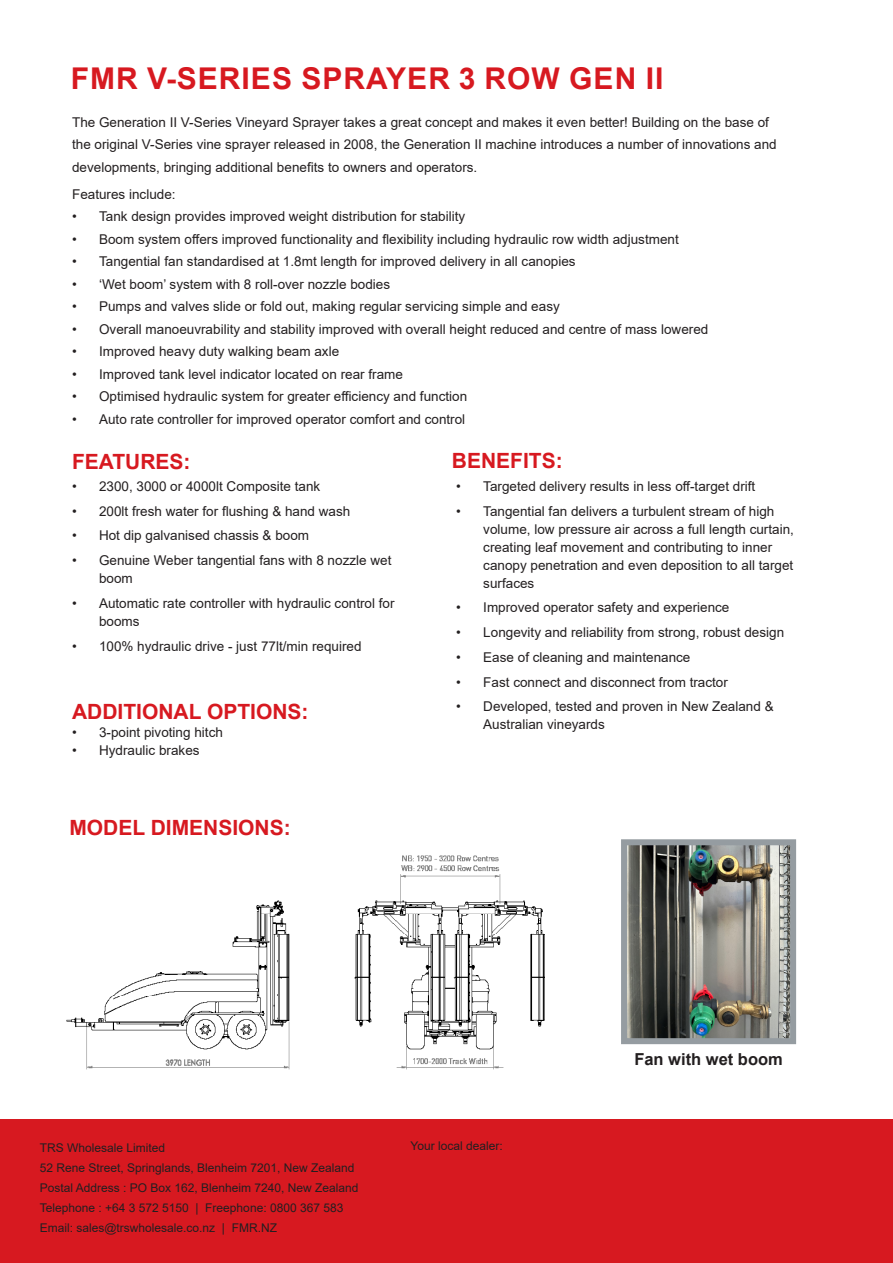
<style>
.page{position:relative;width:893px;height:1263px;background:#fff}
.page>*{position:absolute;margin:0;border:0;box-sizing:border-box;transform-origin:0 0}
.t1{font:700 30px "Arial";letter-spacing:.035em;color:#d71920}
.t2{font:700 21px "Arial";color:#d71920}
.t3{font:700 16.5px "Arial";color:#231f20}
.t4{font:13.5px/18px "Arial";color:#231f20}
.t5{font:12px "Arial";color:#231f20}
.s1{color:#d1232a}
</style>
<div class="page">
<div style="left:0;top:1120px;width:893px;height:143px;background:#d71920"></div>
<img style="left:628px;top:846px;width:161px;height:191px">
<div style="left:621px;top:839px;width:175px;height:205px;border:6px solid #959ca1"></div>
<img style="left:66px;top:855px;width:478px;height:214px">
<p class="t1" style="left:71px;top:58px;width:594px">FMR V-SERIES SPRAYER 3 ROW GEN II</p>
<p class="t4" style="left:72px;top:111px;width:706px;line-height:22.5px">The Generation II V-Series Vineyard Sprayer takes a great concept and makes it even better! Building on the base of the original V-Series vine sprayer released in 2008, the Generation II machine introduces a number of innovations and developments, bringing additional benefits to owners and operators.</p>
<p class="t4" style="left:72px;top:185px;width:105px">Features include:</p>
<p class="t4" style="left:72px;top:208px;width:395px">• Tank design provides improved weight distribution for stability</p>
<p class="t4" style="left:72px;top:230px;width:608px">• Boom system offers improved functionality and flexibility including hydraulic row width adjustment</p>
<p class="t4" style="left:72px;top:253px;width:505px">• Tangential fan standardised at 1.8mt length for improved delivery in all canopies</p>
<p class="t4" style="left:72px;top:275px;width:320px">• ‘Wet boom’ system with 8 roll-over nozzle bodies</p>
<p class="t4" style="left:72px;top:298px;width:489px">• Pumps and valves slide or fold out, making regular servicing simple and easy</p>
<p class="t4" style="left:72px;top:320px;width:638px">• Overall manoeuvrability and stability improved with overall height reduced and centre of mass lowered</p>
<p class="t4" style="left:72px;top:343px;width:269px">• Improved heavy duty walking beam axle</p>
<p class="t4" style="left:72px;top:365px;width:332px">• Improved tank level indicator located on rear frame</p>
<p class="t4" style="left:72px;top:388px;width:397px">• Optimised hydraulic system for greater efficiency and function</p>
<p class="t4" style="left:72px;top:410px;width:395px">• Auto rate controller for improved operator comfort and control</p>
<p class="t2" style="left:72px;top:447px;width:120px">FEATURES:</p>
<p class="t2" style="left:452px;top:445px;width:112px">BENEFITS:</p>
<p class="t4" style="left:72px;top:477px;width:250px">• 2300, 3000 or 4000lt Composite tank</p>
<p class="t4" style="left:72px;top:502px;width:280px">• 200lt fresh water for flushing &amp; hand wash</p>
<p class="t4" style="left:72px;top:526px;width:239px">• Hot dip galvanised chassis &amp; boom</p>
<p class="t4" style="left:99px;top:551px;width:294px;text-indent:-27px">• Genuine Weber tangential fans with 8 nozzle wet boom</p>
<p class="t4" style="left:99px;top:594px;width:297px;text-indent:-27px">• Automatic rate controller with hydraulic control for booms</p>
<p class="t4" style="left:72px;top:637px;width:291px">• 100% hydraulic drive - just 77lt/min required</p>
<p class="t2" style="left:72px;top:696px;width:238px">ADDITIONAL OPTIONS:</p>
<p class="t4" style="left:72px;top:723px;width:152px">• 3-point pivoting hitch</p>
<p class="t4" style="left:72px;top:741px;width:129px">• Hydraulic brakes</p>
<p class="t2" style="left:69px;top:812px;width:223px">MODEL DIMENSIONS<span class="s1">:</span></p>
<p class="t4" style="left:456px;top:477px;width:301px">• Targeted delivery results in less off-target drift</p>
<p class="t4" style="left:483px;top:502px;width:312px;text-indent:-27px">• Tangential fan delivers a turbulent stream of high volume, low pressure air across a full length curtain, creating leaf movement and contributing to inner canopy penetration and even deposition to all target surfaces</p>
<p class="t4" style="left:456px;top:598px;width:275px">• Improved operator safety and experience</p>
<p class="t4" style="left:456px;top:623px;width:329px">• Longevity and reliability from strong, robust design</p>
<p class="t4" style="left:456px;top:648px;width:236px">• Ease of cleaning and maintenance</p>
<p class="t4" style="left:456px;top:673px;width:273px">• Fast connect and disconnect from tractor</p>
<p class="t4" style="left:483px;top:697px;width:292px;text-indent:-27px">• Developed, tested and proven in New Zealand &amp;<br>Australian vineyards</p>
<p class="t5" style="left:40px;top:1139px;width:127px">TRS Wholesale Limited</p>
<p class="t5" style="left:40px;top:1159px;width:316px">52 Rene Street, Springlands, Blenheim 7201, New Zealand</p>
<p class="t5" style="left:40px;top:1179px;width:320px">Postal Address : PO Box 162, Blenheim 7240, New Zealand</p>
<p class="t5" style="left:40px;top:1199px;width:305px">Telephone : +64 3 572 5150 | Freephone: 0800 367 583</p>
<p class="t5" style="left:40px;top:1219px;width:239px">Email: sales@trswholesale.co.nz | FMR.NZ</p>
<p class="t5" style="left:411px;top:1138px;width:94px">Your local dealer:</p>
<p class="t3" style="left:634px;top:1048px;width:150px">Fan with wet boom</p>
</div>
